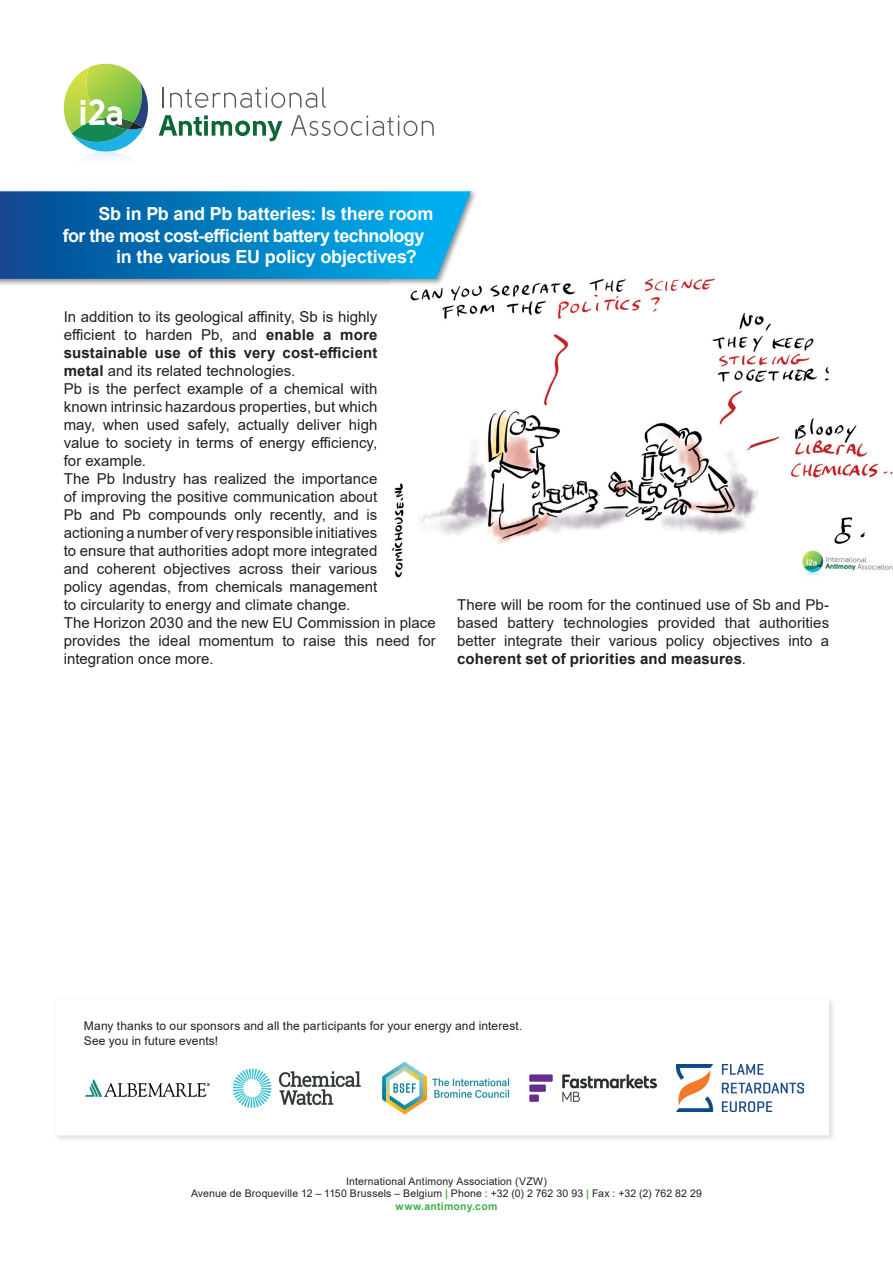
<style>
.page{position:relative;width:893px;height:1263px;background:#fff}
.page>*{position:absolute;margin:0;border:0;box-sizing:border-box;transform-origin:0 0}
.t1{font:700 18px "Arial";letter-spacing:-.015em;color:#fff}
.t2{font:700 18px "Arial";letter-spacing:-.035em;color:#fff}
.t3{font:15px/18px "Arial";letter-spacing:.005em;color:#231f20}
.t4{font:12px/14.4px "Arial";letter-spacing:.01em;color:#231f20}
.t5{font:10.5px/12.6px "Arial";letter-spacing:.015em;color:#231f20;text-align:center}
.s1{font-weight:700}
.s2{font-weight:700;color:#40ae49}
</style>
<div class="page">
<svg style="left:163px;top:87px;width:1px;height:21px"></svg>
<svg style="left:170px;top:87px;width:156px;height:21px"></svg>
<svg style="left:159px;top:115px;width:123px;height:27px"></svg>
<svg style="left:291px;top:115px;width:143px;height:21px"></svg>
<svg style="left:64px;top:64px;width:84px;height:88px"></svg>
<img style="left:391px;top:278px;width:502px;height:300px">
<img style="left:0;top:190px;width:476px;height:95px">
<img style="left:80px;top:190px;width:52px;height:1px">
<img style="left:390px;top:223px;width:87px;height:63px">
<svg style="left:0;top:191px;width:471px;height:88px;background:#0b81c2"></svg>
<img style="left:85px;top:1079px;width:125px;height:18px">
<img style="left:232px;top:1068px;width:129px;height:40px">
<img style="left:382px;top:1062px;width:128px;height:52px">
<img style="left:676px;top:1064px;width:128px;height:47px">
<img style="left:529px;top:1075px;width:128px;height:26px">
<p class="t1" style="left:98px;top:201px;width:336px">Sb in Pb and Pb batteries: Is there room</p>
<p class="t2" style="left:63px;top:223px;width:363px">for the most cost-efficient battery technology</p>
<p class="t1" style="left:116px;top:244px;width:302px">in the various EU policy objectives?</p>
<p class="t3" style="left:64px;top:307px;width:374px">In addition to its geological affinity, Sb is highly<br>efficient to harden Pb, and <span class="s1">enable a more sustainable use of this very cost-efficient<br>metal</span> and its related technologies.<br>Pb is the perfect example of a chemical with<br>known intrinsic hazardous properties, but which<br>may, when used safely, actually deliver high<br>value to society in terms of energy efficiency,<br>for example.<br>The Pb Industry has realized the importance<br>of improving the positive communication about<br>Pb and Pb compounds only recently, and is actioning a number of very responsible initiatives<br>to ensure that authorities adopt more integrated<br>and coherent objectives across their various<br>policy agendas, from chemicals management<br>to circularity to energy and climate change.<br>The Horizon 2030 and the new EU Commission in place provides the ideal momentum to raise this need for integration once more.</p>
<p class="t3" style="left:457px;top:595px;width:374px;text-align:justify">There will be room for the continued use of Sb and Pb&shy;based battery technologies provided that authorities better integrate their various policy objectives into a <span class="s1">coherent set of priorities and measures</span>.</p>
<p class="t4" style="left:84px;top:1019px;width:440px">Many thanks to our sponsors and all the participants for your energy and interest.<br>See you in future events!</p>
<p class="t5" style="left:191px;top:1174px;width:512px">International Antimony Association (VZW)<br>Avenue de Broqueville 12 – 1150 Brussels – Belgium <span class="s2">|</span> Phone : +32 (0) 2 762 30 93 <span class="s2">|</span> Fax : +32 (2) 762 82 29 <span class="s2">www.antimony.com</span></p>
</div>
